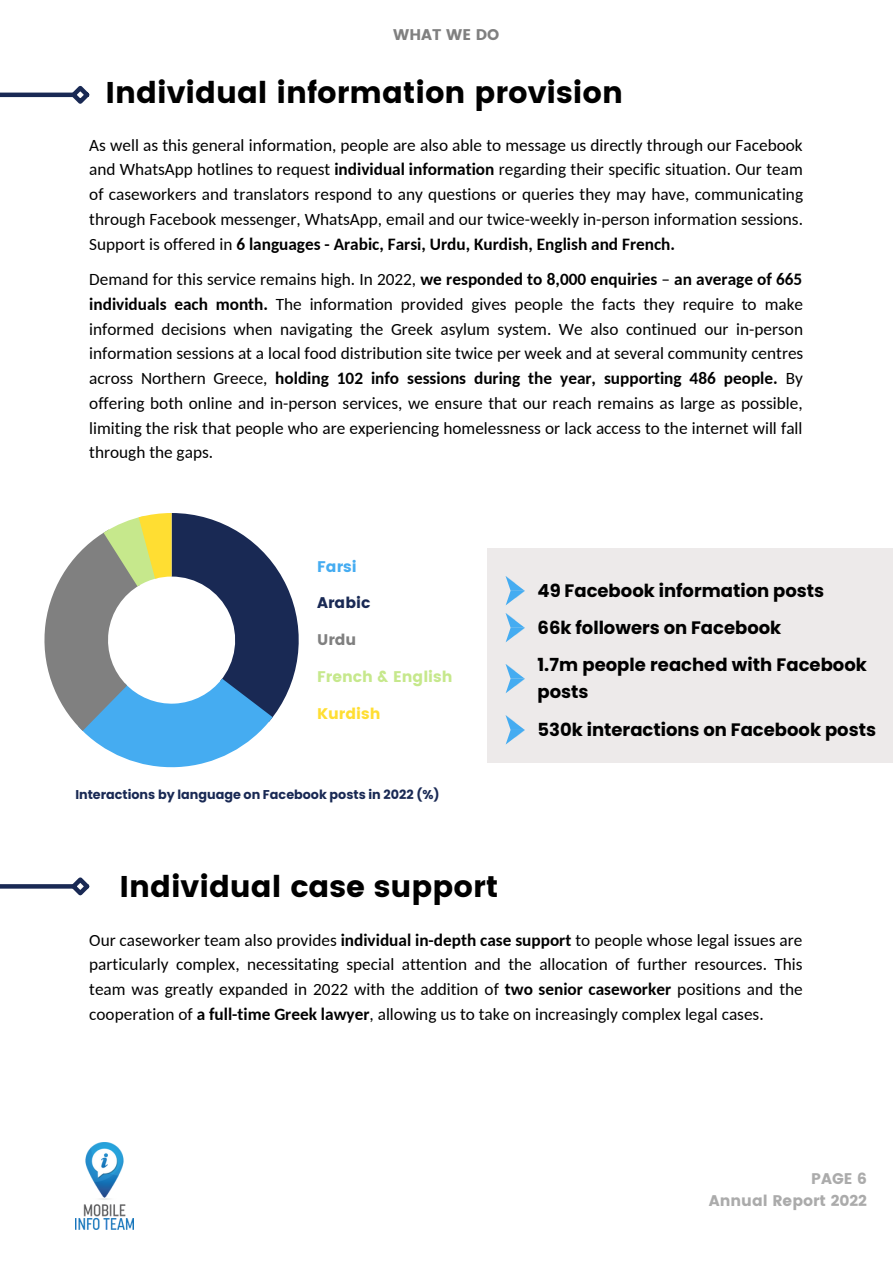
<style>
.page{position:relative;width:893px;height:1264px;background:#fff}
.page>*{position:absolute;margin:0;border:0;box-sizing:border-box;transform-origin:0 0}
.t1{font:30px "Poppins";color:#000}
.t2{font:700 18px/27px "Poppins";color:#000}
.t3{font:17.25px/24.8px "Carlito";color:#000;text-align:justify}
.t4{font:15.45px "Poppins";color:#ababab}
.t5{font:15.45px "Poppins";color:#c6e88c}
.t6{font:15.45px "Poppins";color:#808080}
.t7{font:15.45px "Poppins";color:#ffde32}
.t8{font:15.45px "Poppins";color:#192954}
.t9{font:15.45px "Poppins";color:#45acf1}
.t10{font:700 12.75px "Poppins";color:#192954}
.s1{font-weight:700}
</style>
<div class="page">
<img style="left:75px;top:1142px;width:59px;height:87px">
<svg style="left:44px;top:513px;width:255px;height:254px"></svg>
<div style="left:488px;top:548px;width:404px;height:214px;background:#edeaea"></div>
<svg style="left:487px;top:550px;width:37px;height:194px"></svg>
<hr style="left:0;top:93px;width:75px;height:4px;background:#192954">
<svg style="left:67px;top:85px;width:23px;height:19px"></svg>
<svg style="left:0;top:884px;width:67px;height:4px"></svg>
<svg style="left:67px;top:877px;width:23px;height:19px"></svg>
<p class="t6" style="left:393px;top:26px;width:107px">WHAT WE DO</p>
<p class="t1" style="left:106px;top:75px;width:519px">Individual information provision</p>
<p class="t3" style="left:89px;top:134px;width:715px">As well as this general information, people are also able to message us directly through our Facebook and WhatsApp hotlines to request <span class="s1">individual information</span> regarding their specific situation. Our team of caseworkers and translators respond to any questions or queries they may have, communicating through Facebook messenger, WhatsApp, email and our twice-weekly in-person information sessions.<br>Support is offered in <span class="s1">6 languages - Arabic, Farsi, Urdu, Kurdish, English and French.</span></p>
<p class="t3" style="left:89px;top:268px;width:715px">Demand for this service remains high. In 2022, <span class="s1">we responded to 8,000 enquiries</span> – <span class="s1">an average of 665 individuals each month.</span> The information provided gives people the facts they require to make informed decisions when navigating the Greek asylum system. We also continued our in-person information sessions at a local food distribution site twice per week and at several community centres across Northern Greece, <span class="s1">holding 102 info sessions during the year, supporting 486 people.</span> By offering both online and in-person services, we ensure that our reach remains as large as possible, limiting the risk that people who are experiencing homelessness or lack access to the internet will fall through the gaps.</p>
<p class="t9" style="left:317px;top:557px;width:41px">Farsi</p>
<p class="t8" style="left:317px;top:594px;width:55px">Arabic</p>
<p class="t6" style="left:317px;top:630px;width:41px">Urdu</p>
<p class="t5" style="left:317px;top:667px;width:137px">French &amp; English</p>
<p class="t7" style="left:317px;top:704px;width:65px">Kurdish</p>
<p class="t10" style="left:75px;top:785px;width:366px">Interactions by language on Facebook posts in 2022 (%)</p>
<p class="t1" style="left:119px;top:869px;width:380px">Individual case support</p>
<p class="t2" style="left:537px;top:576px;width:288px">49 Facebook information posts</p>
<p class="t2" style="left:537px;top:614px;width:245px">66k followers on Facebook</p>
<p class="t2" style="left:537px;top:651px;width:331px">1.7m people reached with Facebook posts</p>
<p class="t2" style="left:537px;top:716px;width:340px">530k interactions on Facebook posts</p>
<p class="t3" style="left:89px;top:928px;width:715px">Our caseworker team also provides <span class="s1">individual in-depth case support</span> to people whose legal issues are particularly complex, necessitating special attention and the allocation of further resources. This team was greatly expanded in 2022 with the addition of <span class="s1">two senior caseworker</span> positions and the cooperation of <span class="s1">a full-time Greek lawyer</span>, allowing us to take on increasingly complex legal cases.</p>
<p class="t4" style="left:811px;top:1169px;width:57px">PAGE 6</p>
<p class="t4" style="left:708px;top:1191px;width:160px">Annual Report 2022</p>
</div>
